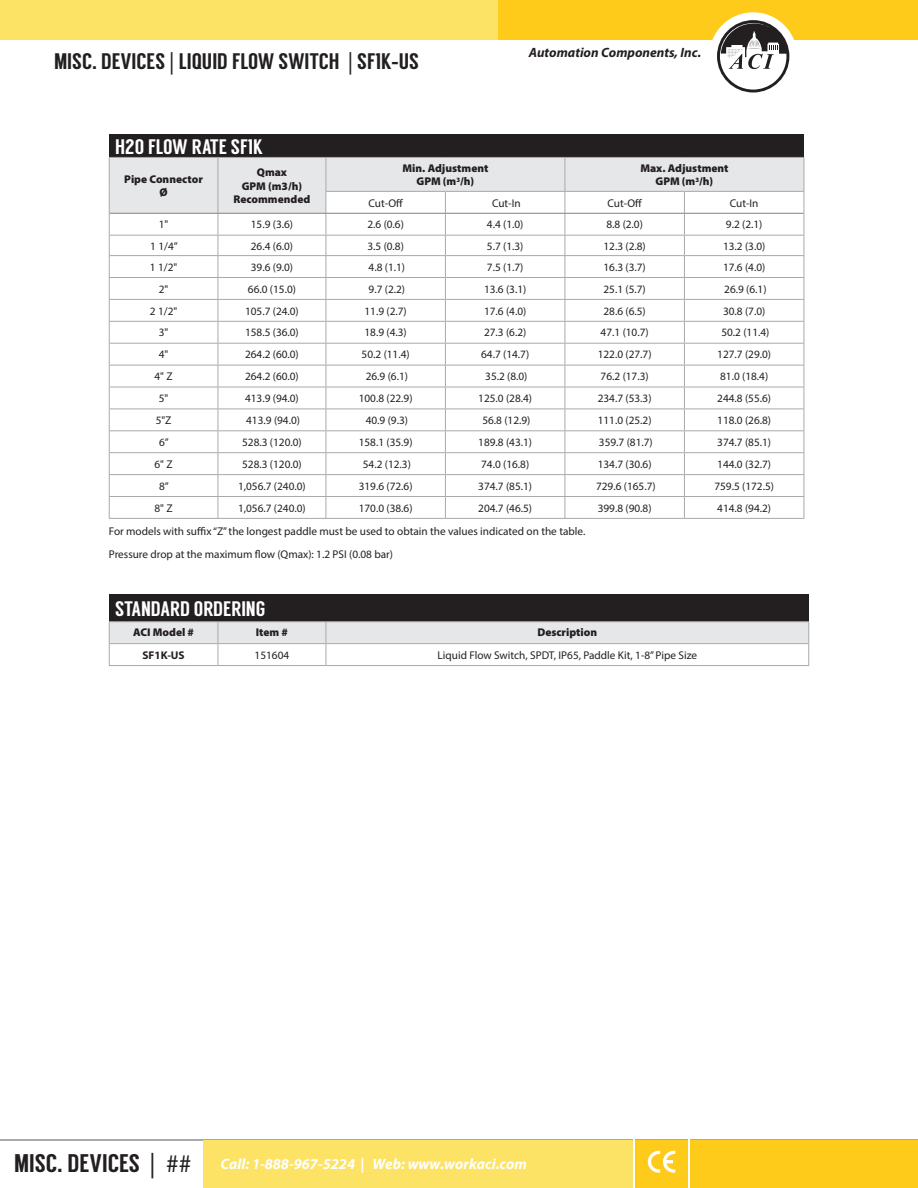
<style>
.page{position:relative;width:918px;height:1188px;background:#fff}
.page>*{position:absolute;margin:0;border:0;box-sizing:border-box;transform-origin:0 0}
.t1{font:25.5px "Langdon";color:#231f20}
.t2{font:22.5px "Langdon";color:#231f20}
.t3{font:21px "Langdon";color:#fff}
.t4{font:italic 700 15px "Myriad Pro";color:#fff}
.t5{font:italic 700 13.5px "Myriad Pro";color:#231f20}
.t6{font:11.25px "Myriad Pro";color:#231f20}
.t7{font:900 11.25px/13.5px "Myriad Pro";color:#231f20;text-align:center}
.t8{font:700 11.25px "Myriad Pro";color:#231f20}
.s1{font-family:"Myriad Pro"}
.s2{font-family:"Myriad Pro";font-weight:700}
</style>
<div class="page">
<div style="left:497px;top:0;width:421px;height:40px;background:#fecb1b"></div>
<div style="left:0;top:0;width:498px;height:40px;background:#fce365"></div>
<hr style="left:0;top:1139px;width:918px;height:2px;background:#a8a9ad">
<div style="left:709px;top:12px;width:88px;height:88px;background:#fff;border-radius:50%"></div>
<svg style="left:717px;top:20px;width:72px;height:72px"></svg>
<div style="left:203px;top:1140px;width:715px;height:48px;background:#fce365"></div>
<div style="left:634px;top:1140px;width:284px;height:48px;background:#fecb1b"></div>
<hr style="left:688px;top:1139px;width:2px;height:49px;background:#fff">
<hr style="left:633px;top:1139px;width:2px;height:49px;background:#fff">
<svg style="left:647px;top:1150px;width:28px;height:23px"></svg>
<div style="left:109px;top:594px;width:700px;height:28px;background:#231f20"></div>
<hr style="left:109px;top:621px;width:109px;height:1px;background:#a8a9ad">
<hr style="left:218px;top:621px;width:108px;height:1px;background:#a8a9ad">
<hr style="left:326px;top:621px;width:483px;height:1px;background:#a8a9ad">
<svg style="left:109px;top:622px;width:700px;height:43px"></svg>
<hr style="left:109px;top:665px;width:109px;height:1px;background:#a8a9ad">
<hr style="left:218px;top:665px;width:108px;height:1px;background:#a8a9ad">
<hr style="left:326px;top:665px;width:483px;height:1px;background:#a8a9ad">
<div style="left:109px;top:134px;width:695px;height:23px;background:#231f20"></div>
<svg style="left:109px;top:157px;width:696px;height:361px"></svg>
<hr style="left:109px;top:518px;width:109px;height:1px;background:#a8a9ad">
<hr style="left:218px;top:518px;width:108px;height:1px;background:#a8a9ad">
<hr style="left:326px;top:518px;width:119px;height:1px;background:#a8a9ad">
<hr style="left:445px;top:518px;width:120px;height:1px;background:#a8a9ad">
<hr style="left:565px;top:518px;width:119px;height:1px;background:#a8a9ad">
<hr style="left:684px;top:518px;width:120px;height:1px;background:#a8a9ad">
<hr style="left:110px;top:213px;width:108px;height:1px;background:#808285">
<hr style="left:218px;top:213px;width:108px;height:1px;background:#808285">
<hr style="left:326px;top:213px;width:119px;height:1px;background:#808285">
<hr style="left:445px;top:213px;width:120px;height:1px;background:#808285">
<hr style="left:565px;top:213px;width:119px;height:1px;background:#808285">
<hr style="left:684px;top:213px;width:120px;height:1px;background:#808285">
<p class="t2" style="left:54px;top:48px;width:366px">MISC. DEVICES <span class="s1">|</span> LIQUID FLOW SWITCH <span class="s1">|</span> SF1K<span class="s2">-</span>US</p>
<p class="t5" style="left:529px;top:43px;width:174px">Automation Components, Inc.</p>
<p class="t3" style="left:115px;top:135px;width:149px">H2O FLOW RATE SF1K</p>
<p class="t7" style="left:124px;top:172px;width:80px">Pipe Connector<br>Ø</p>
<p class="t7" style="left:234px;top:165px;width:78px">Qmax<br>GPM (m3/h)<br>Recommended</p>
<p class="t7" style="left:402px;top:161px;width:87px">Min. Adjustment<br>GPM (m<sup>3</sup>/h)</p>
<p class="t7" style="left:640px;top:161px;width:90px">Max. Adjustment<br>GPM (m<sup>3</sup>/h)</p>
<p class="t6" style="left:369px;top:196px;width:36px">Cut-Off</p>
<p class="t6" style="left:492px;top:196px;width:30px">Cut-In</p>
<p class="t6" style="left:608px;top:196px;width:36px">Cut-Off</p>
<p class="t6" style="left:730px;top:196px;width:30px">Cut-In</p>
<p class="t6" style="left:159px;top:218px;width:11px">1"</p>
<p class="t6" style="left:251px;top:218px;width:44px">15.9 (3.6)</p>
<p class="t6" style="left:367px;top:218px;width:38px">2.6 (0.6)</p>
<p class="t6" style="left:487px;top:218px;width:38px">4.4 (1.0)</p>
<p class="t6" style="left:606px;top:218px;width:38px">8.8 (2.0)</p>
<p class="t6" style="left:726px;top:218px;width:38px">9.2 (2.1)</p>
<p class="t6" style="left:150px;top:239px;width:29px">1 1/4”</p>
<p class="t6" style="left:251px;top:239px;width:44px">26.4 (6.0)</p>
<p class="t6" style="left:367px;top:239px;width:38px">3.5 (0.8)</p>
<p class="t6" style="left:487px;top:239px;width:38px">5.7 (1.3)</p>
<p class="t6" style="left:604px;top:239px;width:44px">12.3 (2.8)</p>
<p class="t6" style="left:723px;top:239px;width:44px">13.2 (3.0)</p>
<p class="t6" style="left:150px;top:260px;width:29px">1 1/2"</p>
<p class="t6" style="left:251px;top:260px;width:44px">39.6 (9.0)</p>
<p class="t6" style="left:369px;top:260px;width:38px">4.8 (1.1)</p>
<p class="t6" style="left:487px;top:260px;width:38px">7.5 (1.7)</p>
<p class="t6" style="left:604px;top:260px;width:44px">16.3 (3.7)</p>
<p class="t6" style="left:723px;top:260px;width:44px">17.6 (4.0)</p>
<p class="t6" style="left:159px;top:282px;width:11px">2"</p>
<p class="t6" style="left:248px;top:282px;width:50px">66.0 (15.0)</p>
<p class="t6" style="left:369px;top:282px;width:38px">9.7 (2.2)</p>
<p class="t6" style="left:484px;top:282px;width:44px">13.6 (3.1)</p>
<p class="t6" style="left:604px;top:282px;width:44px">25.1 (5.7)</p>
<p class="t6" style="left:724px;top:282px;width:44px">26.9 (6.1)</p>
<p class="t6" style="left:150px;top:304px;width:29px">2 1/2"</p>
<p class="t6" style="left:245px;top:304px;width:55px">105.7 (24.0)</p>
<p class="t6" style="left:365px;top:304px;width:44px">11.9 (2.7)</p>
<p class="t6" style="left:484px;top:304px;width:44px">17.6 (4.0)</p>
<p class="t6" style="left:604px;top:304px;width:44px">28.6 (6.5)</p>
<p class="t6" style="left:723px;top:304px;width:44px">30.8 (7.0)</p>
<p class="t6" style="left:159px;top:326px;width:11px">3"</p>
<p class="t6" style="left:245px;top:326px;width:55px">158.5 (36.0)</p>
<p class="t6" style="left:365px;top:326px;width:44px">18.9 (4.3)</p>
<p class="t6" style="left:484px;top:326px;width:44px">27.3 (6.2)</p>
<p class="t6" style="left:601px;top:326px;width:50px">47.1 (10.7)</p>
<p class="t6" style="left:721px;top:326px;width:50px">50.2 (11.4)</p>
<p class="t6" style="left:159px;top:348px;width:11px">4"</p>
<p class="t6" style="left:245px;top:348px;width:55px">264.2 (60.0)</p>
<p class="t6" style="left:362px;top:348px;width:50px">50.2 (11.4)</p>
<p class="t6" style="left:481px;top:348px;width:50px">64.7 (14.7)</p>
<p class="t6" style="left:598px;top:348px;width:55px">122.0 (27.7)</p>
<p class="t6" style="left:717px;top:348px;width:55px">127.7 (29.0)</p>
<p class="t6" style="left:155px;top:370px;width:20px">4" Z</p>
<p class="t6" style="left:245px;top:370px;width:55px">264.2 (60.0)</p>
<p class="t6" style="left:366px;top:370px;width:44px">26.9 (6.1)</p>
<p class="t6" style="left:485px;top:370px;width:44px">35.2 (8.0)</p>
<p class="t6" style="left:601px;top:370px;width:50px">76.2 (17.3)</p>
<p class="t6" style="left:720px;top:370px;width:50px">81.0 (18.4)</p>
<p class="t6" style="left:159px;top:391px;width:11px">5"</p>
<p class="t6" style="left:245px;top:391px;width:55px">413.9 (94.0)</p>
<p class="t6" style="left:359px;top:391px;width:55px">100.8 (22.9)</p>
<p class="t6" style="left:478px;top:391px;width:55px">125.0 (28.4)</p>
<p class="t6" style="left:598px;top:391px;width:55px">234.7 (53.3)</p>
<p class="t6" style="left:717px;top:391px;width:55px">244.8 (55.6)</p>
<p class="t6" style="left:156px;top:413px;width:17px">5"Z</p>
<p class="t6" style="left:246px;top:413px;width:55px">413.9 (94.0)</p>
<p class="t6" style="left:366px;top:413px;width:44px">40.9 (9.3)</p>
<p class="t6" style="left:482px;top:413px;width:50px">56.8 (12.9)</p>
<p class="t6" style="left:598px;top:413px;width:55px">111.0 (25.2)</p>
<p class="t6" style="left:717px;top:413px;width:55px">118.0 (26.8)</p>
<p class="t6" style="left:159px;top:435px;width:11px">6”</p>
<p class="t6" style="left:242px;top:435px;width:61px">528.3 (120.0)</p>
<p class="t6" style="left:359px;top:435px;width:55px">158.1 (35.9)</p>
<p class="t6" style="left:478px;top:435px;width:55px">189.8 (43.1)</p>
<p class="t6" style="left:599px;top:435px;width:55px">359.7 (81.7)</p>
<p class="t6" style="left:717px;top:435px;width:55px">374.7 (85.1)</p>
<p class="t6" style="left:155px;top:457px;width:20px">6" Z</p>
<p class="t6" style="left:242px;top:457px;width:61px">528.3 (120.0)</p>
<p class="t6" style="left:363px;top:457px;width:50px">54.2 (12.3)</p>
<p class="t6" style="left:481px;top:457px;width:50px">74.0 (16.8)</p>
<p class="t6" style="left:598px;top:457px;width:55px">134.7 (30.6)</p>
<p class="t6" style="left:717px;top:457px;width:55px">144.0 (32.7)</p>
<p class="t6" style="left:159px;top:479px;width:11px">8”</p>
<p class="t6" style="left:238px;top:479px;width:69px">1,056.7 (240.0)</p>
<p class="t6" style="left:359px;top:479px;width:55px">319.6 (72.6)</p>
<p class="t6" style="left:478px;top:479px;width:55px">374.7 (85.1)</p>
<p class="t6" style="left:596px;top:479px;width:61px">729.6 (165.7)</p>
<p class="t6" style="left:714px;top:479px;width:61px">759.5 (172.5)</p>
<p class="t6" style="left:155px;top:501px;width:20px">8" Z</p>
<p class="t6" style="left:238px;top:501px;width:69px">1,056.7 (240.0)</p>
<p class="t6" style="left:359px;top:501px;width:55px">170.0 (38.6)</p>
<p class="t6" style="left:478px;top:501px;width:55px">204.7 (46.5)</p>
<p class="t6" style="left:598px;top:501px;width:55px">399.8 (90.8)</p>
<p class="t6" style="left:717px;top:501px;width:55px">414.8 (94.2)</p>
<p class="t6" style="left:109px;top:525px;width:478px">For models with suffix “Z” the longest paddle must be used to obtain the values indicated on the table.</p>
<p class="t6" style="left:109px;top:547px;width:286px">Pressure drop at the maximum flow (Qmax): 1.2 PSI (0.08 bar)</p>
<p class="t3" style="left:115px;top:596px;width:152px">STANDARD ORDERING</p>
<p class="t7" style="left:133px;top:625px;width:62px">ACI Model #</p>
<p class="t7" style="left:256px;top:625px;width:34px">Item #</p>
<p class="t7" style="left:537px;top:625px;width:61px">Description</p>
<p class="t8" style="left:142px;top:648px;width:44px">SF1K-US</p>
<p class="t6" style="left:255px;top:648px;width:36px">151604</p>
<p class="t6" style="left:438px;top:648px;width:261px">Liquid Flow Switch, SPDT, IP65, Paddle Kit, 1-8” Pipe Size</p>
<h1 class="t1" style="left:14px;top:1149px;width:179px">MISC. DEVICES <span class="s1">| ##</span></h1>
<h3 class="t4" style="left:221px;top:1154px;width:308px">Call: 1-888-967-5224 | Web: www.workaci.com</h3>
</div>
